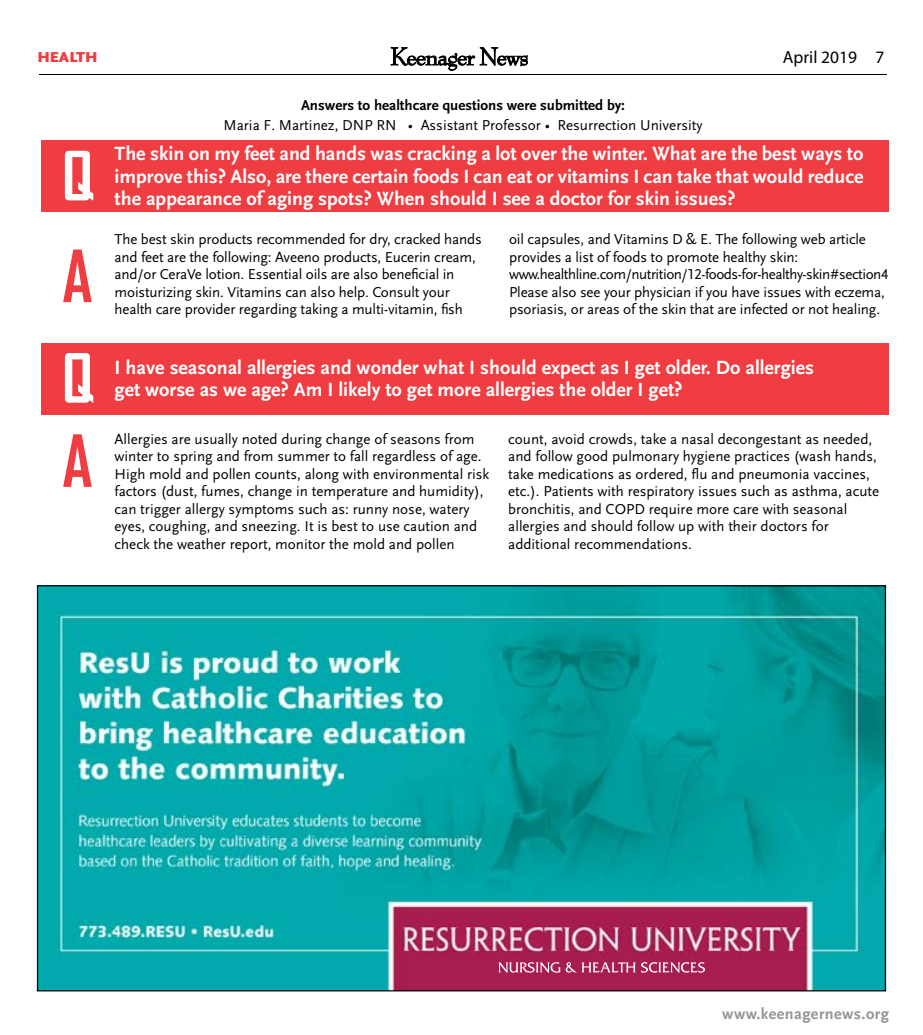
<style>
.page{position:relative;width:923px;height:1035px;background:#fff}
.page>*{position:absolute;margin:0;border:0;box-sizing:border-box;transform-origin:0 0}
.t1{font:700 68.75px "Agency FB";color:#ef3d42}
.t2{font:700 65px "Agency FB";color:#fff}
.t3{font:700 20px/22.5px "Scala Sans LF";color:#fff;text-align:justify}
.t4{font:17.5px "Myriad Pro";color:#000}
.t5{font:700 16.25px "Scala Sans LF";letter-spacing:.025em;color:#939598}
.t6{font:15px/17.5px "Scala Sans LF";color:#000}
.t7{font:700 15px "Scala Sans LF";color:#000}
.t8{font:900 15px "Scala Sans";color:#ef3d42}
</style>
<div class="page">
<hr style="left:39px;top:74px;width:848px;height:1px;background:#000">
<svg style="left:391px;top:47px;width:136px;height:23px"></svg>
<img style="left:39px;top:587px;width:845px;height:402px">
<div style="left:41px;top:343px;width:847px;height:71px;background:#ef3d42"></div>
<div style="left:41px;top:141px;width:847px;height:71px;background:#ef3d42"></div>
<p class="t8" style="left:38px;top:49px;width:62px">HEALTH</p>
<p class="t7" style="left:301px;top:97px;width:325px">Answers to healthcare questions were submitted by:</p>
<p class="t6" style="left:223px;top:116px;width:480px">Maria F. Martinez, DNP RN • Assistant Professor • Resurrection University</p>
<p class="t4" style="left:782px;top:46px;width:103px">April 2019 7</p>
<h2 class="t2" style="left:62px;top:136px;width:33px">Q</h2>
<p class="t3" style="left:115px;top:143px;width:750px">The skin on my feet and hands was cracking a lot over the winter. What are the best ways to improve this? Also, are there certain foods I can eat or vitamins I can take that would reduce the appearance of aging spots? When should I see a doctor for skin issues?</p>
<h1 class="t1" style="left:62px;top:234px;width:33px">A</h1>
<h2 class="t2" style="left:62px;top:338px;width:33px">Q</h2>
<h1 class="t1" style="left:62px;top:418px;width:33px">A</h1>
<p class="t6" style="left:115px;top:231px;width:369px">The best skin products recommended for dry, cracked hands and feet are the following: Aveeno products, Eucerin cream, and/or CeraVe lotion. Essential oils are also beneficial in moisturizing skin. Vitamins can also help. Consult your health care provider regarding taking a multi-vitamin, fish</p>
<p class="t6" style="left:509px;top:231px;width:381px">oil capsules, and Vitamins D &amp; E. The following web article provides a list of foods to promote healthy skin: www.healthline.com/nutrition/12-foods-for-healthy-skin#section4<br>Please also see your physician if you have issues with eczema, psoriasis, or areas of the skin that are infected or not healing.</p>
<h3 class="t3" style="left:115px;top:356px;width:701px">I have seasonal allergies and wonder what I should expect as I get older. Do allergies get worse as we age? Am I likely to get more allergies the older I get?</h3>
<p class="t6" style="left:115px;top:431px;width:376px">Allergies are usually noted during change of seasons from winter to spring and from summer to fall regardless of age.<br>High mold and pollen counts, along with environmental risk factors (dust, fumes, change in temperature and humidity), can trigger allergy symptoms such as: runny nose, watery eyes, coughing, and sneezing. It is best to use caution and check the weather report, monitor the mold and pollen</p>
<p class="t6" style="left:508px;top:431px;width:372px">count, avoid crowds, take a nasal decongestant as needed, and follow good pulmonary hygiene practices (wash hands, take medications as ordered, flu and pneumonia vaccines, etc.). Patients with respiratory issues such as asthma, acute bronchitis, and COPD require more care with seasonal allergies and should follow up with their doctors for additional recommendations.</p>
<p class="t5" style="left:722px;top:1005px;width:168px">www.keenagernews.org</p>
</div>
